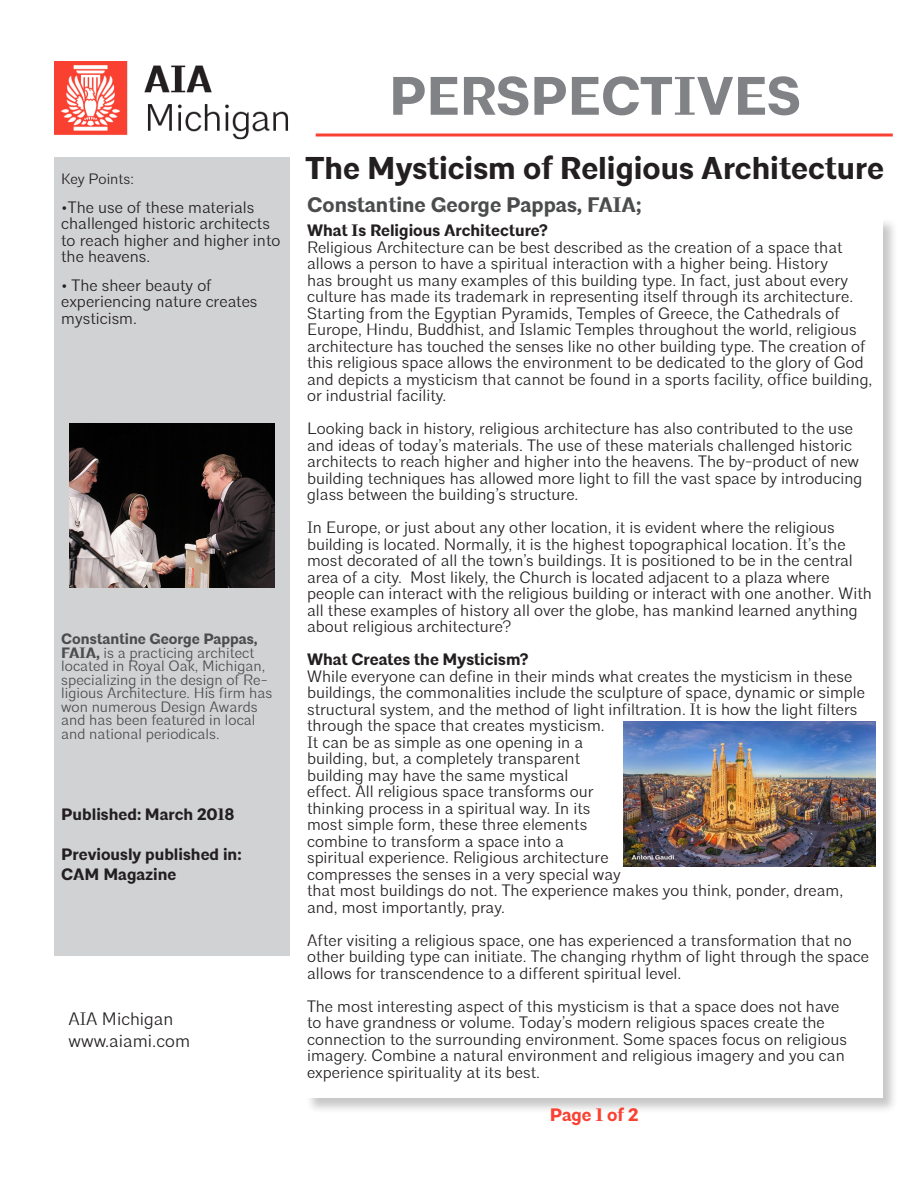
<style>
.page{position:relative;width:918px;height:1188px;background:#fff}
.page>*{position:absolute;margin:0;border:0;box-sizing:border-box;transform-origin:0 0}
.t1{font:700 54px "Architype";color:#808285}
.t2{font:700 31.5px "Architype";color:#231f20}
.t3{font:700 21px "Architype";color:#4b4c4d}
.t4{font:300 18px/21.6px "Architype";color:#231f20}
.t5{font:700 18px "Architype";color:#fa4132}
.t6{font:300 16.5px/16.5px "Architype";color:#231f20}
.t7{font:700 16.5px "Architype";color:#231f20}
.t8{font:300 15px/13.5px "Architype";color:#4b4c4d}
.t9{font:300 15px "Architype";color:#231f20}
.s1{font-size:15px}
.s2{font-weight:700}
</style>
<div class="page">
<img style="left:54px;top:62px;width:234px;height:78px">
<hr style="left:316px;top:134px;width:577px;height:2px;background:#fa4132">
<div style="left:54px;top:157px;width:236px;height:799px;background:#d1d2d4"></div>
<div style="left:305px;top:217px;width:593px;height:897px;background:#231f20;opacity:.25"></div>
<div style="left:306px;top:218px;width:577px;height:880px;background:#fff"></div>
<img style="left:69px;top:423px;width:205px;height:164px">
<img style="left:624px;top:721px;width:252px;height:145px">
<p class="t9" style="left:61px;top:170px;width:75px">Key Points:</p>
<p class="t6" style="left:61px;top:199px;width:221px"><span class="s1">•</span>The use of these materials challenged historic architects to reach higher and higher into the heavens.</p>
<p class="t6" style="left:61px;top:277px;width:198px"><span class="s1">•</span> The sheer beauty of experiencing nature creates mysticism.</p>
<p class="t8" style="left:61px;top:632px;width:213px"><span class="s2">Constantine George Pappas,<br>FAIA,</span> is a practicing architect located in Royal Oak, Michigan, specializing in the design of Re&shy;ligious Architecture. His firm has won numerous Design Awards and has been featured in local and national periodicals.</p>
<p class="t7" style="left:61px;top:805px;width:175px">Published: March 2018</p>
<p class="t7" style="left:61px;top:844px;width:182px">Previously published in:</p>
<p class="t7" style="left:61px;top:864px;width:117px">CAM Magazine</p>
<p class="t4" style="left:68px;top:1008px;width:123px">AIA Michigan www.aiami.com</p>
<h1 class="t1" style="left:389px;top:63px;width:413px">PERSPECTIVES</h1>
<p class="t2" style="left:306px;top:149px;width:580px">The Mysticism of Religious Architecture</p>
<p class="t3" style="left:307px;top:192px;width:336px">Constantine George Pappas, FAIA;</p>
<p class="t7" style="left:307px;top:221px;width:242px">What Is Religious Architecture?</p>
<p class="t6" style="left:307px;top:239px;width:567px">Religious Architecture can be best described as the creation of a space that allows a person to have a spiritual interaction with a higher being. History<br>has brought us many examples of this building type. In fact, just about every culture has made its trademark in representing itself through its architecture.<br>Starting from the Egyptian Pyramids, Temples of Greece, the Cathedrals of Europe, Hindu, Buddhist, and Islamic Temples throughout the world, religious architecture has touched the senses like no other building type. The creation of this religious space allows the environment to be dedicated to the glory of God and depicts a mysticism that cannot be found in a sports facility, office building, or industrial facility.</p>
<p class="t6" style="left:307px;top:421px;width:557px">Looking back in history, religious architecture has also contributed to the use and ideas of today’s materials. The use of these materials challenged historic architects to reach higher and higher into the heavens. The by-product of new building techniques has allowed more light to fill the vast space by introducing glass between the building’s structure.</p>
<p class="t6" style="left:307px;top:520px;width:566px">In Europe, or just about any other location, it is evident where the religious building is located. Normally, it is the highest topographical location. It’s the most decorated of all the town’s buildings. It is positioned to be in the central area of a city. Most likely, the Church is located adjacent to a plaza where people can interact with the religious building or interact with one another. With all these examples of history all over the globe, has mankind learned anything about religious architecture?</p>
<p class="t7" style="left:307px;top:650px;width:223px">What Creates the Mysticism?</p>
<p class="t6" style="left:307px;top:668px;width:559px">While everyone can define in their minds what creates the mysticism in these buildings, the commonalities include the sculpture of space, dynamic or simple structural system, and the method of light infiltration. It is how the light filters through the space that creates mysticism.<br>It can be as simple as one opening in a<br>building, but, a completely transparent<br>building may have the same mystical<br>effect. All religious space transforms our<br>thinking process in a spiritual way. In its<br>most simple form, these three elements<br>combine to transform a space into a<br>spiritual experience. Religious architecture<br>compresses the senses in a very special way<br>that most buildings do not. The experience makes you think, ponder, dream, and, most importantly, pray.</p>
<p class="t6" style="left:307px;top:932px;width:564px">After visiting a religious space, one has experienced a transformation that no other building type can initiate. The changing rhythm of light through the space allows for transcendence to a different spiritual level.</p>
<p class="t6" style="left:307px;top:998px;width:541px">The most interesting aspect of this mysticism is that a space does not have to have grandness or volume. Today’s modern religious spaces create the connection to the surrounding environment. Some spaces focus on religious imagery. Combine a natural environment and religious imagery and you can experience spirituality at its best.</p>
<p class="t5" style="left:550px;top:1103px;width:90px">Page 1 of 2</p>
</div>
